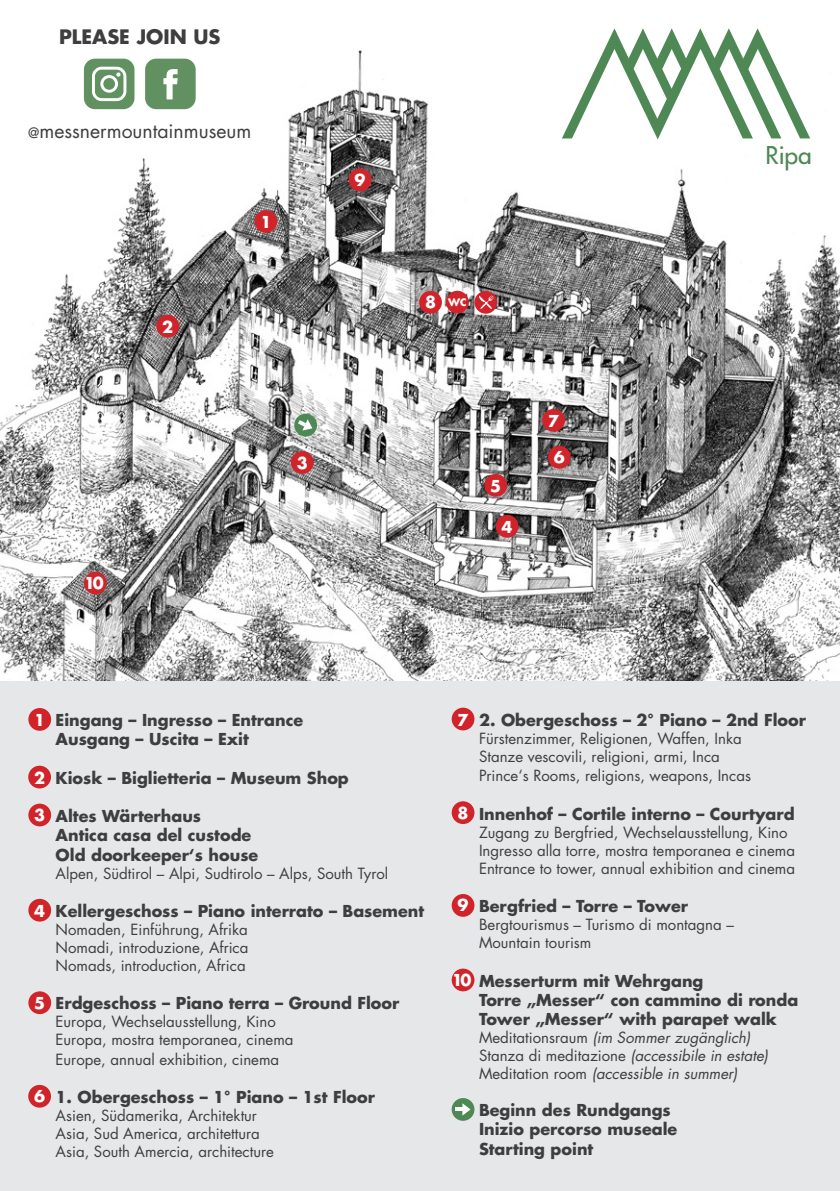
<style>
.page{position:relative;width:840px;height:1191px;background:#fff}
.page>*{position:absolute;margin:0;border:0;box-sizing:border-box;transform-origin:0 0}
.t1{font:24px "Futura 2";color:#4e8854}
.t2{font:19.4px "Futura Std";color:#3e3e3f}
.t3{font:700 19.4px "Futura Std";color:#3e3e3f}
.t4{font:700 16px "Futura Std";color:#3e3e3f}
.t5{font:700 16px "Futura Std";color:#fff}
.t6{font:800 15.4px "Futura Std";color:#fff}
.t7{font:15px "Futura Std";color:#3e3e3f}
.t8{font:italic 15px "Futura Std";color:#3e3e3f}
.s1{font-size:14px}
.s2{font-style:normal}
</style>
<div class="page">
<div style="left:0;top:652px;width:839px;height:539px;background:#e6e7e9"></div>
<img style="left:0;top:50px;width:839px;height:630px">
<div style="left:28px;top:708px;width:23px;height:23px;background:#d1232a;border-radius:50%"></div>
<div style="left:28px;top:765px;width:23px;height:23px;background:#d1232a;border-radius:50%"></div>
<div style="left:28px;top:803px;width:23px;height:23px;background:#d1232a;border-radius:50%"></div>
<div style="left:28px;top:899px;width:23px;height:22px;background:#d1232a;border-radius:50%"></div>
<div style="left:28px;top:991px;width:23px;height:23px;background:#d1232a;border-radius:50%"></div>
<div style="left:28px;top:1084px;width:23px;height:23px;background:#d1232a;border-radius:50%"></div>
<div style="left:451px;top:707px;width:23px;height:23px;background:#d1232a;border-radius:50%"></div>
<div style="left:451px;top:894px;width:23px;height:22px;background:#d1232a;border-radius:50%"></div>
<div style="left:451px;top:1098px;width:23px;height:22px;background:#4e8854;border-radius:50%"></div>
<div style="left:474px;top:291px;width:23px;height:23px;background:#d1232a;border-radius:50%"></div>
<svg style="left:479px;top:295px;width:15px;height:14px"></svg>
<svg style="left:455px;top:1103px;width:15px;height:12px"></svg>
<div style="left:445px;top:291px;width:23px;height:22px;background:#d1232a;border-radius:50%"></div>
<svg style="left:561px;top:28px;width:248px;height:111px"></svg>
<div style="left:451px;top:801px;width:23px;height:23px;background:#d1232a;border-radius:50%"></div>
<div style="left:254px;top:210px;width:23px;height:23px;background:#d1232a;border-radius:50%"></div>
<div style="left:156px;top:315px;width:23px;height:22px;background:#d1232a;border-radius:50%"></div>
<div style="left:291px;top:451px;width:22px;height:23px;background:#d1232a;border-radius:50%"></div>
<div style="left:495px;top:515px;width:23px;height:23px;background:#d1232a;border-radius:50%"></div>
<div style="left:484px;top:474px;width:23px;height:22px;background:#d1232a;border-radius:50%"></div>
<div style="left:451px;top:968px;width:23px;height:23px;background:#d1232a;border-radius:50%"></div>
<div style="left:84px;top:571px;width:23px;height:23px;background:#d1232a;border-radius:50%"></div>
<div style="left:547px;top:446px;width:23px;height:22px;background:#d1232a;border-radius:50%"></div>
<div style="left:542px;top:409px;width:22px;height:23px;background:#d1232a;border-radius:50%"></div>
<div style="left:419px;top:291px;width:22px;height:23px;background:#d1232a;border-radius:50%"></div>
<div style="left:348px;top:168px;width:23px;height:23px;background:#d1232a;border-radius:50%"></div>
<svg style="left:294px;top:413px;width:23px;height:24px"></svg>
<svg style="left:298px;top:419px;width:14px;height:11px"></svg>
<div style="left:84px;top:59px;width:50px;height:50px;background:#619061;border-radius:11px"></div>
<svg style="left:92px;top:67px;width:34px;height:34px"></svg>
<div style="left:145px;top:59px;width:50px;height:50px;background:#619061;border-radius:11px"></div>
<svg style="left:163px;top:69px;width:14px;height:30px"></svg>
<p class="t3" style="left:59px;top:24px;width:163px">PLEASE JOIN US</p>
<p class="t2" style="left:28px;top:118px;width:224px"><span class="s1">@</span>messnermountainmuseum</p>
<p class="t5" style="left:260px;top:211px;width:12px">1</p>
<p class="t5" style="left:162px;top:316px;width:12px">2</p>
<p class="t5" style="left:354px;top:169px;width:12px">9</p>
<p class="t5" style="left:84px;top:573px;width:21px">10</p>
<p class="t5" style="left:296px;top:452px;width:12px">3</p>
<p class="t5" style="left:425px;top:292px;width:12px">8</p>
<p class="t6" style="left:448px;top:290px;width:20px">wc</p>
<p class="t5" style="left:490px;top:475px;width:12px">5</p>
<p class="t5" style="left:501px;top:516px;width:12px">4</p>
<p class="t5" style="left:548px;top:410px;width:12px">7</p>
<p class="t5" style="left:553px;top:446px;width:12px">6</p>
<p class="t1" style="left:765px;top:140px;width:47px">Ripa</p>
<p class="t5" style="left:34px;top:709px;width:12px">1</p>
<p class="t5" style="left:34px;top:767px;width:12px">2</p>
<p class="t5" style="left:34px;top:804px;width:12px">3</p>
<p class="t5" style="left:34px;top:900px;width:12px">4</p>
<p class="t5" style="left:34px;top:992px;width:12px">5</p>
<p class="t5" style="left:34px;top:1084px;width:12px">6</p>
<p class="t4" style="left:56px;top:709px;width:249px">Eingang – Ingresso – Entrance</p>
<p class="t4" style="left:56px;top:728px;width:195px">Ausgang – Uscita – Exit</p>
<p class="t4" style="left:56px;top:767px;width:294px">Kiosk – Biglietteria – Museum Shop</p>
<p class="t4" style="left:56px;top:805px;width:147px">Altes Wärterhaus</p>
<p class="t4" style="left:56px;top:824px;width:197px">Antica casa del custode</p>
<p class="t4" style="left:56px;top:844px;width:204px">Old doorkeeper‘s house</p>
<p class="t7" style="left:56px;top:863px;width:334px">Alpen, Südtirol – Alpi, Sudtirolo – Alps, South Tyrol</p>
<p class="t4" style="left:56px;top:900px;width:370px">Kellergeschoss – Piano interrato – Basement</p>
<p class="t7" style="left:56px;top:920px;width:194px">Nomaden, Einführung, Afrika</p>
<p class="t7" style="left:56px;top:938px;width:194px">Nomadi, introduzione, Africa</p>
<p class="t7" style="left:56px;top:956px;width:191px">Nomads, introduction, Africa</p>
<p class="t4" style="left:56px;top:992px;width:345px">Erdgeschoss – Piano terra – Ground Floor</p>
<p class="t7" style="left:56px;top:1012px;width:222px">Europa, Wechselausstellung, Kino</p>
<p class="t7" style="left:56px;top:1030px;width:239px">Europa, mostra temporanea, cinema</p>
<p class="t7" style="left:56px;top:1049px;width:225px">Europe, annual exhibition, cinema</p>
<p class="t4" style="left:56px;top:1086px;width:321px">1. Obergeschoss – 1° Piano – 1st Floor</p>
<p class="t7" style="left:56px;top:1106px;width:203px">Asien, Südamerika, Architektur</p>
<p class="t7" style="left:56px;top:1124px;width:206px">Asia, Sud America, architettura</p>
<p class="t7" style="left:56px;top:1142px;width:219px">Asia, South Amercia, architecture</p>
<p class="t5" style="left:457px;top:709px;width:12px">7</p>
<p class="t5" style="left:457px;top:802px;width:12px">8</p>
<p class="t5" style="left:457px;top:895px;width:12px">9</p>
<p class="t5" style="left:451px;top:969px;width:21px">10</p>
<p class="t4" style="left:478px;top:709px;width:328px">2. Obergeschoss – 2° Piano – 2nd Floor</p>
<p class="t7" style="left:478px;top:729px;width:264px">Fürstenzimmer, Religionen, Waffen, Inka</p>
<p class="t7" style="left:478px;top:747px;width:242px">Stanze vescovili, religioni, armi, Inca</p>
<p class="t7" style="left:478px;top:766px;width:273px">Prince‘s Rooms, religions, weapons, Incas</p>
<p class="t4" style="left:478px;top:803px;width:317px">Innenhof – Cortile interno – Courtyard</p>
<p class="t7" style="left:478px;top:822px;width:310px">Zugang zu Bergfried, Wechselausstellung, Kino</p>
<p class="t7" style="left:478px;top:840px;width:317px">Ingresso alla torre, mostra temporanea e cinema</p>
<p class="t7" style="left:478px;top:858px;width:317px">Entrance to tower, annual exhibition and cinema</p>
<p class="t4" style="left:478px;top:895px;width:210px">Bergfried – Torre – Tower</p>
<p class="t7" style="left:478px;top:915px;width:256px">Bergtourismus – Turismo di montagna –</p>
<p class="t7" style="left:478px;top:933px;width:114px">Mountain tourism</p>
<p class="t4" style="left:478px;top:970px;width:226px">Messerturm mit Wehrgang</p>
<p class="t4" style="left:478px;top:989px;width:320px">Torre „Messer“ con cammino di ronda</p>
<p class="t4" style="left:478px;top:1008px;width:299px">Tower „Messer“ with parapet walk</p>
<p class="t8" style="left:478px;top:1028px;width:273px"><span class="s2">Meditationsraum</span> (im Sommer zugänglich)</p>
<p class="t8" style="left:478px;top:1046px;width:290px"><span class="s2">Stanza di meditazione</span> (accessibile in estate)</p>
<p class="t8" style="left:478px;top:1064px;width:260px"><span class="s2">Meditation room</span> (accessible in summer)</p>
<p class="t4" style="left:478px;top:1099px;width:193px">Beginn des Rundgangs</p>
<p class="t4" style="left:478px;top:1118px;width:200px">Inizio percorso museale</p>
<p class="t4" style="left:478px;top:1138px;width:116px">Starting point</p>
</div>
